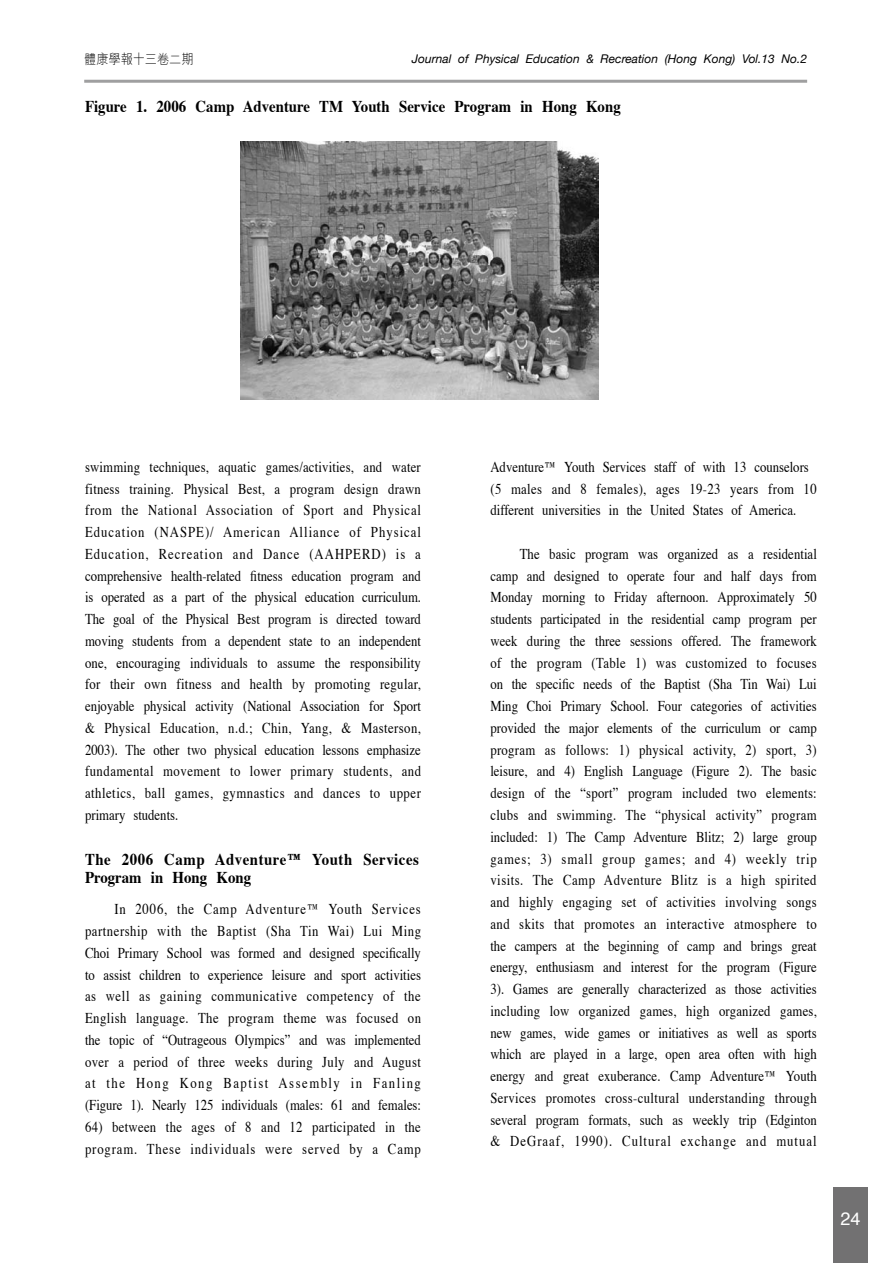
<style>
.page{position:relative;width:893px;height:1263px;background:#fff}
.page>*{position:absolute;margin:0;border:0;box-sizing:border-box;transform-origin:0 0}
.t1{font:18px "Helvetica";color:#fff}
.t2{font:700 16.5px "Times";color:#000;scale:.9 1}
.t3{font:700 16.5px/18px "Times";letter-spacing:.035em;color:#000;scale:.9 1}
.t4{font:15px/21.8px "Times";letter-spacing:.02em;color:#000;text-align:justify;scale:.85 1}
.t5{font:15px/21.8px "Times";color:#000;scale:.85 1}
.t6{font:15px/21.8px "Times";letter-spacing:.065em;color:#000;scale:.85 1}
.t7{font:300 13.5px "M Hei";color:#000;scale:.9 1}
.t8{font:italic 12px "Helvetica Neue";color:#000}
</style>
<div class="page">
<hr style="left:84px;top:80px;width:723px;height:3px;background:#9f9fa0">
<div style="left:833px;top:1188px;width:34px;height:75px;background:#727172"></div>
<img style="left:240px;top:142px;width:359px;height:258px">
<p class="t7" style="left:84px;top:52px;width:123px">體康學報十三卷二期</p>
<p class="t8" style="left:412px;top:52px;width:397px">Journal of Physical Education &amp; Recreation (Hong Kong) Vol.13 No.2</p>
<p class="t2" style="left:85px;top:90px;width:597px">Figure 1. 2006 Camp Adventure TM Youth Service Program in Hong Kong</p>
<p class="t4" style="left:85px;top:455px;width:397px">swimming techniques, aquatic games/activities, and water fitness training. Physical Best, a program design drawn from the National Association of Sport and Physical Education (NASPE)/ American Alliance of Physical Education, Recreation and Dance (AAHPERD) is a comprehensive health-related fitness education program and is operated as a part of the physical education curriculum.<br>The goal of the Physical Best program is directed toward moving students from a dependent state to an independent one, encouraging individuals to assume the responsibility for their own fitness and health by promoting regular, enjoyable physical activity (National Association for Sport &amp; Physical Education, n.d.; Chin, Yang, &amp; Masterson, 2003). The other two physical education lessons emphasize fundamental movement to lower primary students, and athletics, ball games, gymnastics and dances to upper primary students.</p>
<p class="t3" style="left:85px;top:848px;width:372px">The 2006 Camp Adventure™ Youth Services<br>Program in Hong Kong</p>
<p class="t4" style="left:85px;top:897px;width:397px;text-indent:29px">In 2006, the Camp Adventure™ Youth Services partnership with the Baptist (Sha Tin Wai) Lui Ming Choi Primary School was formed and designed specifically to assist children to experience leisure and sport activities as well as gaining communicative competency of the English language. The program theme was focused on the topic of “Outrageous Olympics” and was implemented over a period of three weeks during July and August at the Hong Kong Baptist Assembly in Fanling (Figure 1). Nearly 125 individuals (males: 61 and females:</p>
<p class="t6" style="left:85px;top:1115px;width:397px">64) between the ages of 8 and 12 participated in the program. These individuals were served by a Camp</p>
<p class="t5" style="left:490px;top:455px;width:385px">Adventure™ Youth Services staff of with 13 counselors (5 males and 8 females), ages 19-23 years from 10 different universities in the United States of America.</p>
<p class="t4" style="left:490px;top:542px;width:386px;text-indent:29px">The basic program was organized as a residential camp and designed to operate four and half days from Monday morning to Friday afternoon. Approximately 50 students participated in the residential camp program per week during the three sessions offered. The framework of the program (Table 1) was customized to focuses on the specific needs of the Baptist (Sha Tin Wai) Lui Ming Choi Primary School. Four categories of activities provided the major elements of the curriculum or camp program as follows: 1) physical activity, 2) sport, 3) leisure, and 4) English Language (Figure 2). The basic design of the “sport” program included two elements: clubs and swimming. The “physical activity” program included: 1) The Camp Adventure Blitz; 2) large group games; 3) small group games; and 4) weekly trip visits. The Camp Adventure Blitz is a high spirited and highly engaging set of activities involving songs and skits that promotes an interactive atmosphere to the campers at the beginning of camp and brings great energy, enthusiasm and interest for the program (Figure 3). Games are generally characterized as those activities including low organized games, high organized games, new games, wide games or initiatives as well as sports which are played in a large, open area often with high energy and great exuberance. Camp Adventure™ Youth Services promotes cross-cultural understanding through several program formats, such as weekly trip (Edginton &amp; DeGraaf, 1990). Cultural exchange and mutual</p>
<p class="t1" style="left:840px;top:1203px;width:22px">24</p>
</div>
